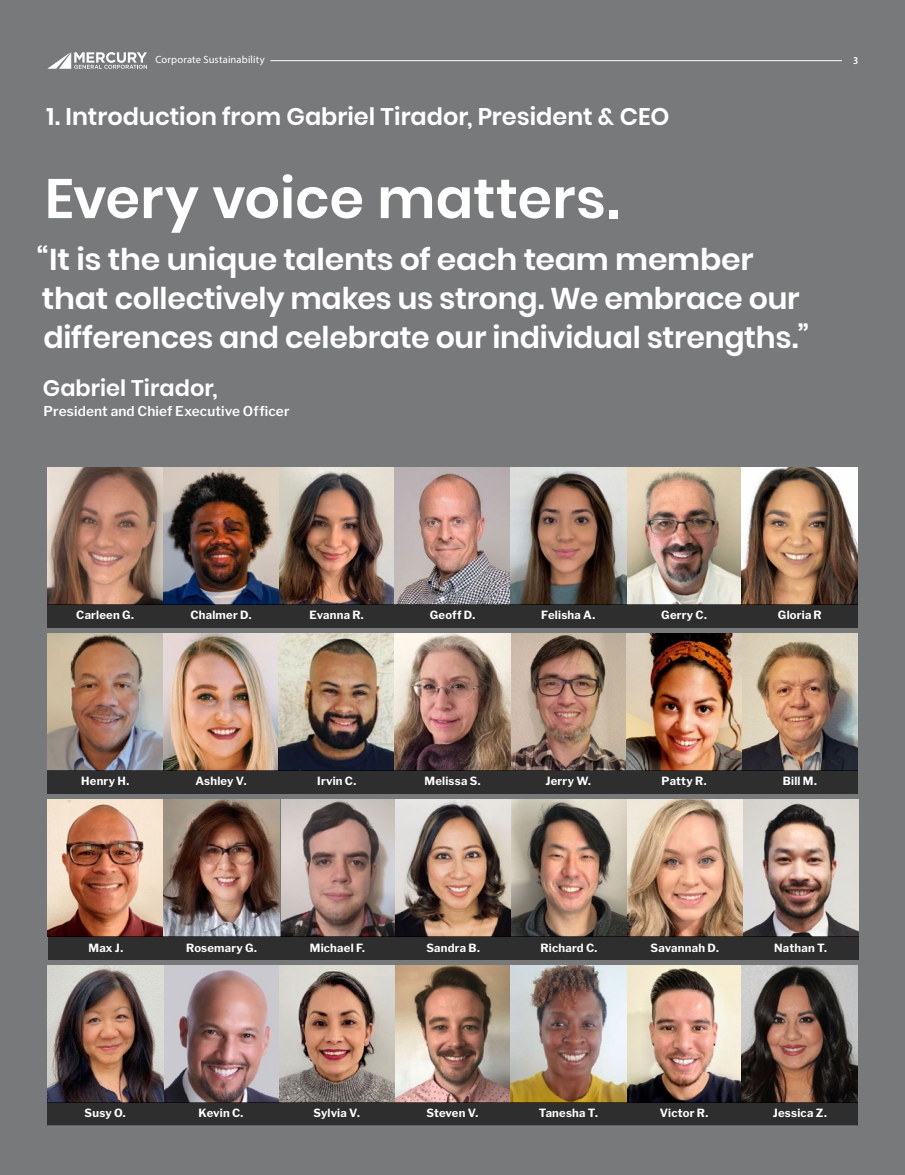
<style>
.page{position:relative;width:905px;height:1175px;background:#fff}
.page>*{position:absolute;margin:0;border:0;box-sizing:border-box;transform-origin:0 0}
.t1{font:600 55.5px "Poppins";letter-spacing:.005em;color:#fff}
.t2{font:600 30px/39px "Poppins";letter-spacing:-.01em;color:#fff;scale:1.05 1}
.t3{font:600 24px "Poppins";color:#fff}
.t4{font:600 22.5px "Poppins";color:#fff}
.t5{font:600 13.5px "Libre Franklin";letter-spacing:.01em;color:#fff}
.t6{font:700 11.25px "Libre Franklin";letter-spacing:.02em;color:#fff}
.t7{font:10.5px "Myriad Pro";letter-spacing:.015em;color:#fff}
.t8{font:600 semi-condensed 10.5px "Myriad Pro";color:#fff}
</style>
<div class="page">
<div style="left:0;top:0;width:904px;height:1174px;background:#77797b"></div>
<hr style="left:270px;top:60px;width:572px;height:1px;background:#fff">
<svg style="left:47px;top:52px;width:100px;height:17px"></svg>
<hr style="left:47px;top:1125px;width:810px;height:1px;background:#fff">
<img style="left:47px;top:467px;width:810px;height:137px">
<div style="left:47px;top:604px;width:810px;height:24px;background:#2f2e2f"></div>
<img style="left:47px;top:633px;width:810px;height:137px">
<div style="left:47px;top:770px;width:810px;height:23px;background:#2f2e2f"></div>
<img style="left:48px;top:799px;width:231px;height:137px">
<img style="left:281px;top:799px;width:577px;height:137px">
<div style="left:48px;top:936px;width:810px;height:23px;background:#2f2e2f"></div>
<img style="left:47px;top:965px;width:695px;height:137px">
<svg style="left:742px;top:965px;width:115px;height:137px;background:#69574f"></svg>
<div style="left:47px;top:1102px;width:810px;height:23px;background:#2f2e2f"></div>
<p class="t7" style="left:155px;top:53px;width:111px">Corporate Sustainability</p>
<p class="t8" style="left:853px;top:54px;width:7px">3</p>
<h2 class="t3" style="left:46px;top:103px;width:624px">1. Introduction from Gabriel Tirador, President &amp; CEO</h2>
<p class="t1" style="left:45px;top:166px;width:576px">Every voice matters.</p>
<p class="t2" style="left:37px;top:240px;width:737px">“It is the unique talents of each team member that collectively makes us strong. We embrace our differences and celebrate our individual strengths.”</p>
<p class="t4" style="left:43px;top:375px;width:176px">Gabriel Tirador,</p>
<p class="t5" style="left:44px;top:403px;width:247px">President and Chief Executive Officer</p>
<p class="t6" style="left:76px;top:608px;width:59px">Carleen G.</p>
<p class="t6" style="left:190px;top:608px;width:63px">Chalmer D.</p>
<p class="t6" style="left:309px;top:608px;width:56px">Evanna R.</p>
<p class="t6" style="left:430px;top:608px;width:47px">Geoff D.</p>
<p class="t6" style="left:541px;top:608px;width:56px">Felisha A.</p>
<p class="t6" style="left:661px;top:608px;width:47px">Gerry C.</p>
<p class="t6" style="left:777px;top:608px;width:45px">Gloria R</p>
<p class="t6" style="left:81px;top:774px;width:50px">Henry H.</p>
<p class="t6" style="left:195px;top:774px;width:53px">Ashley V.</p>
<p class="t6" style="left:317px;top:774px;width:41px">Irvin C.</p>
<p class="t6" style="left:424px;top:774px;width:58px">Melissa S.</p>
<p class="t6" style="left:545px;top:774px;width:47px">Jerry W.</p>
<p class="t6" style="left:661px;top:774px;width:47px">Patty R.</p>
<p class="t6" style="left:782px;top:774px;width:36px">Bill M.</p>
<p class="t6" style="left:88px;top:940px;width:36px">Max J.</p>
<p class="t6" style="left:186px;top:940px;width:72px">Rosemary G.</p>
<p class="t6" style="left:310px;top:940px;width:57px">Michael F.</p>
<p class="t6" style="left:426px;top:940px;width:55px">Sandra B.</p>
<p class="t6" style="left:540px;top:940px;width:58px">Richard C.</p>
<p class="t6" style="left:650px;top:940px;width:70px">Savannah D.</p>
<p class="t6" style="left:774px;top:940px;width:54px">Nathan T.</p>
<p class="t6" style="left:85px;top:1106px;width:43px">Susy O.</p>
<p class="t6" style="left:198px;top:1106px;width:46px">Kevin C.</p>
<p class="t6" style="left:313px;top:1106px;width:48px">Sylvia V.</p>
<p class="t6" style="left:426px;top:1106px;width:53px">Steven V.</p>
<p class="t6" style="left:538px;top:1106px;width:61px">Tanesha T.</p>
<p class="t6" style="left:659px;top:1106px;width:50px">Victor R.</p>
<p class="t6" style="left:772px;top:1106px;width:55px">Jessica Z.</p>
</div>
